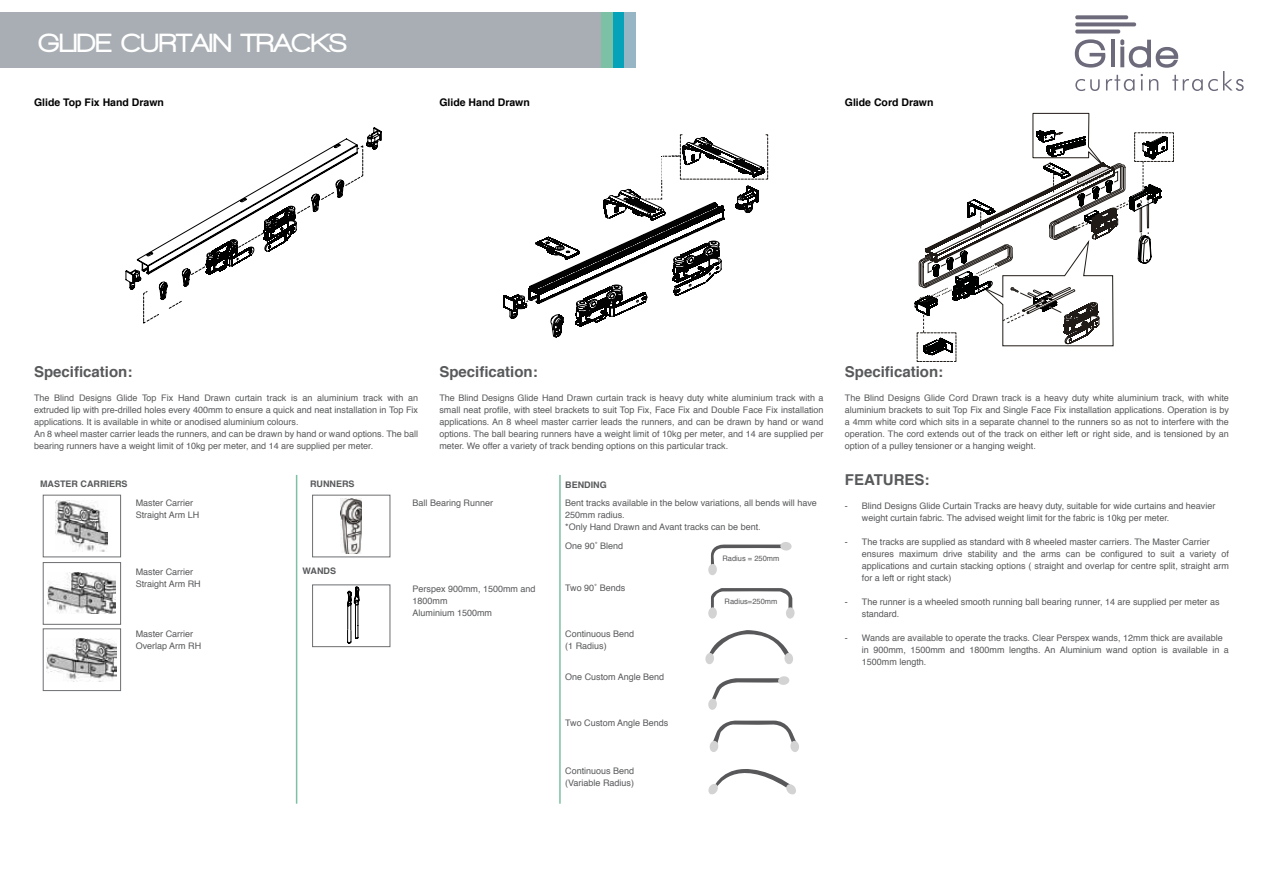
<style>
.page{position:relative;width:1263px;height:893px;background:#fff}
.page>*{position:absolute;margin:0;border:0;box-sizing:border-box;transform-origin:0 0}
.t1{font:900 27px "Walkway";letter-spacing:.01em;color:#fff}
.t2{font:700 15px "Helvetica";color:#58595b}
.t3{font:700 10.5px "Helvetica";color:#000}
.t4{font:9px/12px "Helvetica";color:#58595b}
.t5{font:700 9px "Helvetica";color:#58595b}
.t6{font:7.5px "Helvetica";color:#58595b}
</style>
<div class="page">
<div style="left:612px;top:12px;width:24px;height:56px;background:#96b6c5"></div>
<div style="left:601px;top:12px;width:23px;height:56px;background:#05a3ba"></div>
<div style="left:589px;top:12px;width:23px;height:56px;background:#7cc1a5"></div>
<div style="left:0;top:12px;width:601px;height:56px;background:#a8aeb3"></div>
<svg style="left:1074px;top:15px;width:169px;height:76px"></svg>
<svg style="left:125px;top:127px;width:257px;height:197px"></svg>
<svg style="left:503px;top:134px;width:265px;height:189px"></svg>
<svg style="left:711px;top:544px;width:70px;height:21px"></svg>
<div style="left:708px;top:564px;width:9px;height:11px;background:#d4d3d4;border-radius:50%"></div>
<div style="left:780px;top:542px;width:12px;height:9px;background:#d4d3d4;border-radius:50%"></div>
<svg style="left:711px;top:588px;width:81px;height:21px"></svg>
<div style="left:708px;top:607px;width:9px;height:12px;background:#d4d3d4;border-radius:50%"></div>
<div style="left:786px;top:607px;width:9px;height:12px;background:#d4d3d4;border-radius:50%"></div>
<svg style="left:705px;top:630px;width:88px;height:34px"></svg>
<svg style="left:708px;top:676px;width:82px;height:34px"></svg>
<svg style="left:708px;top:720px;width:91px;height:75px"></svg>
<svg style="left:914px;top:113px;width:260px;height:249px"></svg>
<img style="left:56px;top:500px;width:52px;height:52px">
<div style="left:43px;top:495px;width:78px;height:62px;border:1px solid #6d6e71"></div>
<div style="left:312px;top:495px;width:78px;height:62px;border:1px solid #6d6e71"></div>
<div style="left:312px;top:585px;width:78px;height:62px;border:1px solid #6d6e71"></div>
<div style="left:43px;top:562px;width:78px;height:62px;border:1px solid #6d6e71"></div>
<div style="left:43px;top:629px;width:78px;height:62px;border:1px solid #6d6e71"></div>
<img style="left:48px;top:572px;width:67px;height:41px">
<img style="left:46px;top:638px;width:71px;height:43px">
<img style="left:341px;top:498px;width:21px;height:56px">
<svg style="left:347px;top:586px;width:12px;height:58px"></svg>
<hr style="left:296px;top:475px;width:1px;height:329px;background:#7cc1a5">
<hr style="left:559px;top:475px;width:2px;height:329px;background:#7cc1a5">
<h1 class="t1" style="left:39px;top:28px;width:310px">GLIDE CURTAIN TRACKS</h1>
<p class="t3" style="left:34px;top:94px;width:131px">Glide Top Fix Hand Drawn</p>
<p class="t3" style="left:439px;top:94px;width:92px">Glide Hand Drawn</p>
<p class="t3" style="left:845px;top:94px;width:90px">Glide Cord Drawn</p>
<h2 class="t2" style="left:34px;top:360px;width:100px">Specification:</h2>
<p class="t4" style="left:34px;top:392px;width:386px">The Blind Designs Glide Top Fix Hand Drawn curtain track is an aluminium track with an extruded lip with pre-drilled holes every 400mm to ensure a quick and neat installation in Top Fix applications. It is available in white or anodised aluminium colours.<br>An 8 wheel master carrier leads the runners, and can be drawn by hand or wand options. The ball bearing runners have a weight limit of 10kg per meter, and 14 are supplied per meter.</p>
<h2 class="t2" style="left:439px;top:360px;width:100px">Specification:</h2>
<p class="t4" style="left:439px;top:392px;width:386px;text-align:justify">The Blind Designs Glide Hand Drawn curtain track is heavy duty white aluminium track with a small neat profile, with steel brackets to suit Top Fix, Face Fix and Double Face Fix installation applications. An 8 wheel master carrier leads the runners, and can be drawn by hand or wand options. The ball bearing runners have a weight limit of 10kg per meter, and 14 are supplied per meter. We offer a variety of track bending options on this particular track.</p>
<p class="t5" style="left:40px;top:476px;width:89px">MASTER CARRIERS</p>
<p class="t4" style="left:136px;top:497px;width:65px">Master Carrier<br>Straight Arm LH</p>
<p class="t4" style="left:136px;top:566px;width:67px">Master Carrier<br>Straight Arm RH</p>
<p class="t4" style="left:136px;top:628px;width:67px">Master Carrier<br>Overlap Arm RH</p>
<p class="t5" style="left:310px;top:477px;width:46px">RUNNERS</p>
<p class="t5" style="left:303px;top:563px;width:35px">WANDS</p>
<p class="t4" style="left:412px;top:497px;width:82px">Ball Bearing Runner</p>
<p class="t4" style="left:412px;top:583px;width:125px">Perspex 900mm, 1500mm and<br>1800mm<br>Aluminium 1500mm</p>
<p class="t5" style="left:565px;top:477px;width:43px">BENDING</p>
<p class="t4" style="left:565px;top:497px;width:253px">Bent tracks available in the below variations, all bends will have<br>250mm radius.<br>*Only Hand Drawn and Avant tracks can be bent.</p>
<p class="t4" style="left:565px;top:540px;width:60px">One 90˚ Blend</p>
<p class="t6" style="left:722px;top:552px;width:58px">Radius = 250mm</p>
<p class="t4" style="left:565px;top:582px;width:62px">Two 90˚ Bends</p>
<p class="t6" style="left:725px;top:596px;width:54px">Radius=250mm</p>
<p class="t4" style="left:565px;top:628px;width:71px">Continuous Bend (1 Radius)</p>
<p class="t4" style="left:565px;top:671px;width:101px">One Custom Angle Bend</p>
<p class="t4" style="left:565px;top:717px;width:105px">Two Custom Angle Bends</p>
<p class="t4" style="left:565px;top:765px;width:71px">Continuous Bend (Variable Radius)</p>
<h2 class="t2" style="left:845px;top:360px;width:100px">Specification:</h2>
<p class="t4" style="left:845px;top:392px;width:386px;text-align:justify">The Blind Designs Glide Cord Drawn track is a heavy duty white aluminium track, with white aluminium brackets to suit Top Fix and Single Face Fix installation applications. Operation is by a 4mm white cord which sits in a separate channel to the runners so as not to interfere with the operation. The cord extends out of the track on either left or right side, and is tensioned by an option of a pulley tensioner or a hanging weight.</p>
<h2 class="t2" style="left:845px;top:468px;width:86px">FEATURES:</h2>
<p class="t4" style="left:862px;top:500px;width:355px;text-indent:-17px">- Blind Designs Glide Curtain Tracks are heavy duty, suitable for wide curtains and heavier weight curtain fabric. The advised weight limit for the fabric is 10kg per meter.</p>
<p class="t4" style="left:862px;top:536px;width:369px;text-indent:-17px">- The tracks are supplied as standard with 8 wheeled master carriers. The Master Carrier ensures maximum drive stability and the arms can be configured to suit a variety of applications and curtain stacking options ( straight and overlap for centre split, straight arm for a left or right stack)</p>
<p class="t4" style="left:862px;top:596px;width:359px;text-indent:-17px">- The runner is a wheeled smooth running ball bearing runner, 14 are supplied per meter as standard.</p>
<p class="t4" style="left:862px;top:632px;width:369px;text-indent:-17px">- Wands are available to operate the tracks. Clear Perspex wands, 12mm thick are available in 900mm, 1500mm and 1800mm lengths. An Aluminium wand option is available in a<br>1500mm length.</p>
</div>
